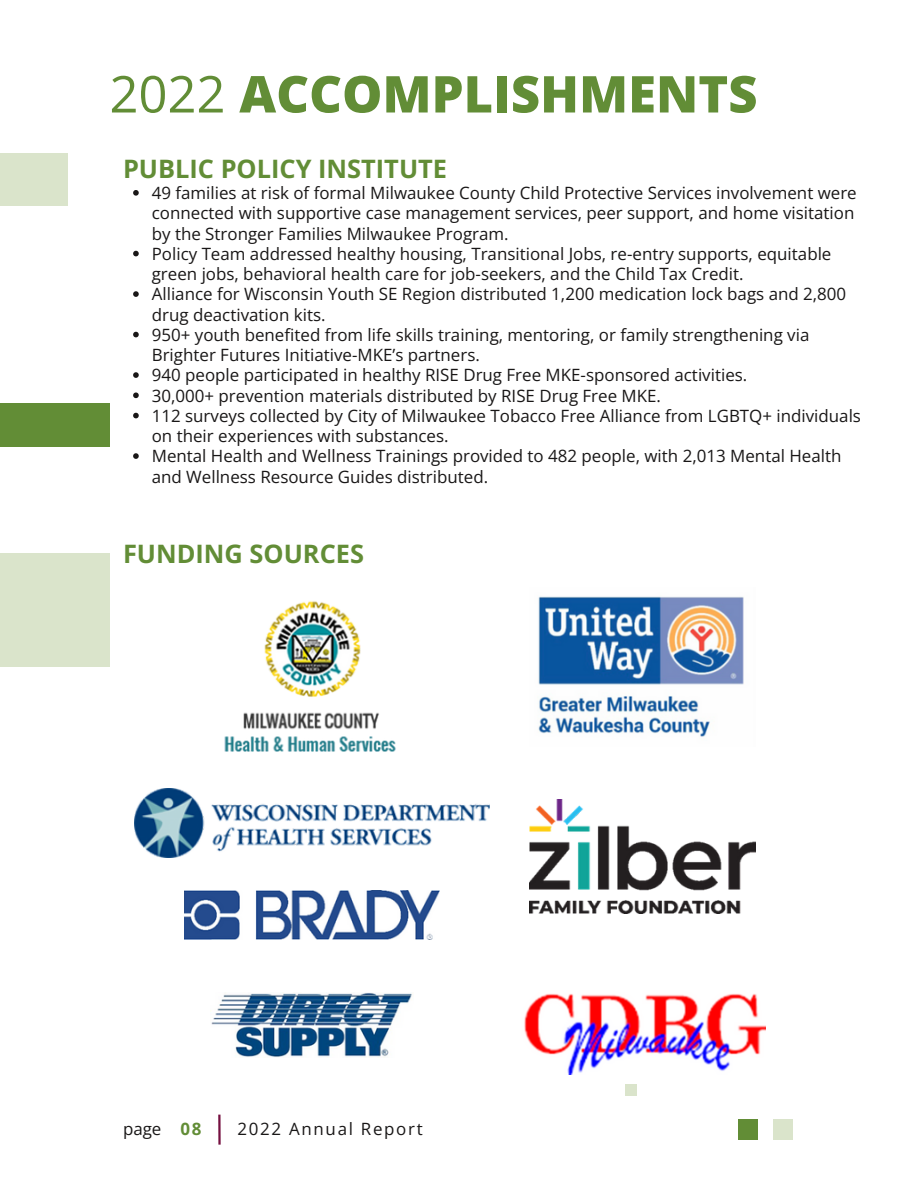
<style>
.page{position:relative;width:918px;height:1188px;background:#fff}
.page>*{position:absolute;margin:0;border:0;box-sizing:border-box;transform-origin:0 0}
.t1{font:800 50.85px "Open Sans";color:#628d36}
.t2{font:700 25.35px "Open Sans";color:#628d36}
.t3{font:16.95px/20.2px "Open Sans";color:#191717}
.t4{font:16.95px "Open Sans";letter-spacing:.1em;color:#191717}
.t5{font:700 16.95px "Open Sans";color:#628d36}
.s1{font-weight:400}
</style>
<div class="page">
<svg style="left:133px;top:190px;width:6px;height:6px"></svg>
<svg style="left:133px;top:251px;width:6px;height:5px"></svg>
<svg style="left:133px;top:291px;width:6px;height:6px"></svg>
<svg style="left:133px;top:332px;width:6px;height:5px"></svg>
<svg style="left:133px;top:372px;width:6px;height:6px"></svg>
<svg style="left:133px;top:393px;width:6px;height:5px"></svg>
<svg style="left:133px;top:413px;width:6px;height:5px"></svg>
<svg style="left:133px;top:453px;width:6px;height:6px"></svg>
<div style="left:625px;top:1085px;width:12px;height:11px;background:#dae4cb"></div>
<img style="left:538px;top:596px;width:206px;height:141px">
<img style="left:524px;top:993px;width:242px;height:81px">
<img style="left:530px;top:799px;width:226px;height:115px">
<img style="left:185px;top:891px;width:254px;height:48px">
<img style="left:211px;top:993px;width:201px;height:65px">
<img style="left:224px;top:601px;width:172px;height:151px">
<img style="left:134px;top:789px;width:356px;height:68px">
<hr style="left:218px;top:1115px;width:3px;height:30px;background:#751040">
<div style="left:738px;top:1120px;width:20px;height:20px;background:#628d36"></div>
<div style="left:773px;top:1120px;width:20px;height:20px;background:#dae4cb"></div>
<div style="left:0;top:153px;width:67px;height:53px;background:#dae4cb"></div>
<div style="left:0;top:554px;width:109px;height:113px;background:#dae4cb"></div>
<div style="left:0;top:404px;width:109px;height:43px;background:#628d36"></div>
<p class="t1" style="left:109px;top:58px;width:650px"><span class="s1">2022</span> ACCOMPLISHMENTS</p>
<p class="t2" style="left:123px;top:151px;width:326px">PUBLIC POLICY INSTITUTE</p>
<p class="t3" style="left:152px;top:182px;width:707px">49 families at risk of formal Milwaukee County Child Protective Services involvement were connected with supportive case management services, peer support, and home visitation by the Stronger Families Milwaukee Program.</p>
<p class="t3" style="left:152px;top:243px;width:681px">Policy Team addressed healthy housing, Transitional Jobs, re-entry supports, equitable green jobs, behavioral health care for job-seekers, and the Child Tax Credit.</p>
<p class="t3" style="left:152px;top:284px;width:696px">Alliance for Wisconsin Youth SE Region distributed 1,200 medication lock bags and 2,800 drug deactivation kits.</p>
<p class="t3" style="left:152px;top:324px;width:659px">950+ youth benefited from life skills training, mentoring, or family strengthening via<br>Brighter Futures Initiative-MKE’s partners.</p>
<p class="t3" style="left:152px;top:365px;width:597px">940 people participated in healthy RISE Drug Free MKE-sponsored activities.</p>
<p class="t3" style="left:152px;top:385px;width:511px">30,000+ prevention materials distributed by RISE Drug Free MKE.</p>
<p class="t3" style="left:152px;top:405px;width:711px">112 surveys collected by City of Milwaukee Tobacco Free Alliance from LGBTQ+ individuals on their experiences with substances.</p>
<p class="t3" style="left:152px;top:446px;width:691px">Mental Health and Wellness Trainings provided to 482 people, with 2,013 Mental Health and Wellness Resource Guides distributed.</p>
<p class="t2" style="left:123px;top:536px;width:243px">FUNDING SOURCES</p>
<p class="t3" style="left:123px;top:1118px;width:40px">page</p>
<p class="t5" style="left:180px;top:1117px;width:23px">08</p>
<p class="t4" style="left:238px;top:1117px;width:187px">2022 Annual Report</p>
</div>
